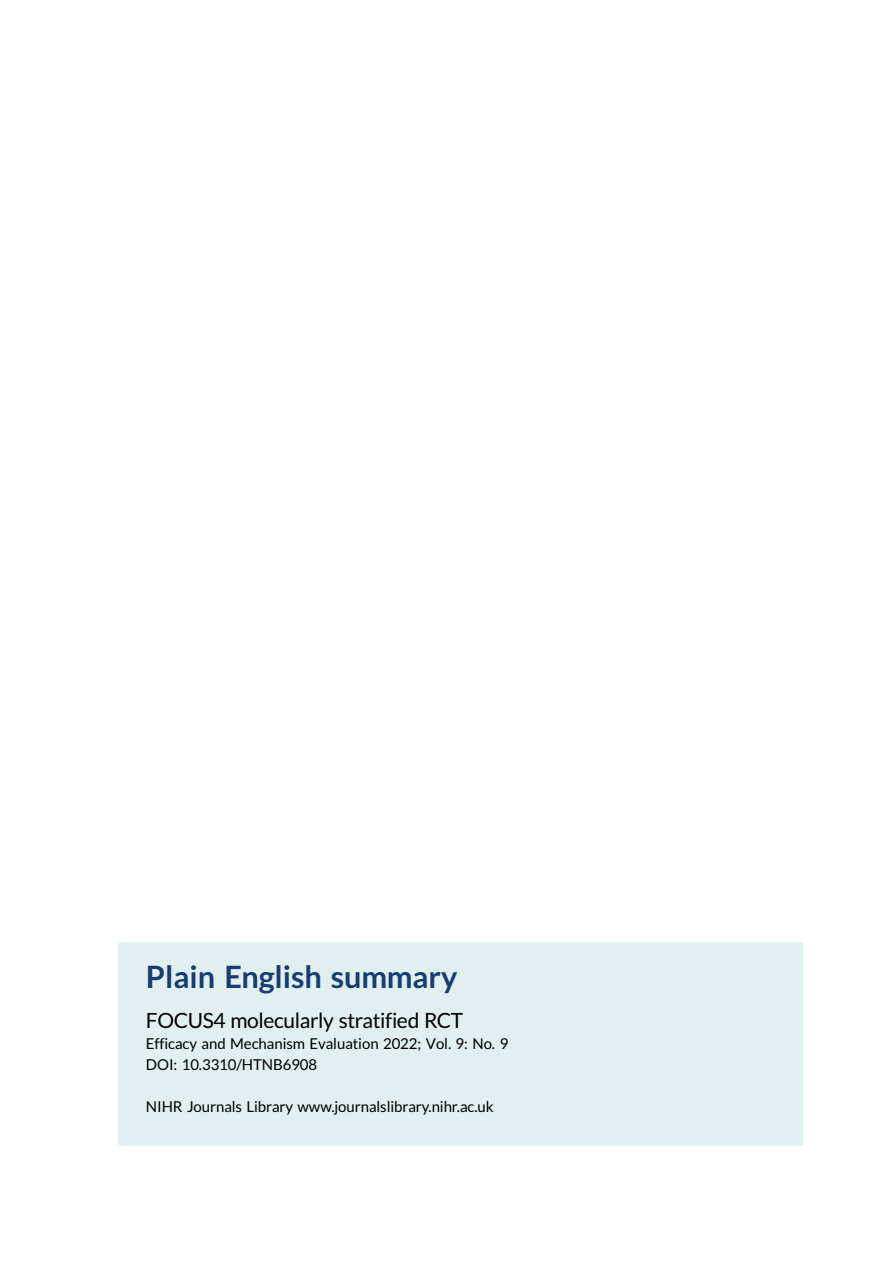
<style>
.page{position:relative;width:893px;height:1263px;background:#fff}
.page>*{position:absolute;margin:0;border:0;box-sizing:border-box;transform-origin:0 0}
.t1{font:30.75px "Adv TT6071803 a.B";color:#183e71}
.t2{font:21px "Adv T Ta 9 c 1 b 374";letter-spacing:-.015em;color:#000}
.t3{font:15px/21px "Adv T Ta 9 c 1 b 374";color:#000}
</style>
<div class="page">
<div style="left:119px;top:943px;width:684px;height:203px;background:#e1eff0"></div>
<h1 class="t1" style="left:146px;top:965px;width:313px">Plain English summary</h1>
<h2 class="t2" style="left:146px;top:1013px;width:319px">FOCUS4 molecularly stratified RCT</h2>
<p class="t3" style="left:146px;top:1034px;width:364px">Efficacy and Mechanism Evaluation 2022; Vol. 9: No. 9<br>DOI: 10.3310/HTNB6908</p>
<p class="t3" style="left:146px;top:1097px;width:349px">NIHR Journals Library www.journalslibrary.nihr.ac.uk</p>
</div>
